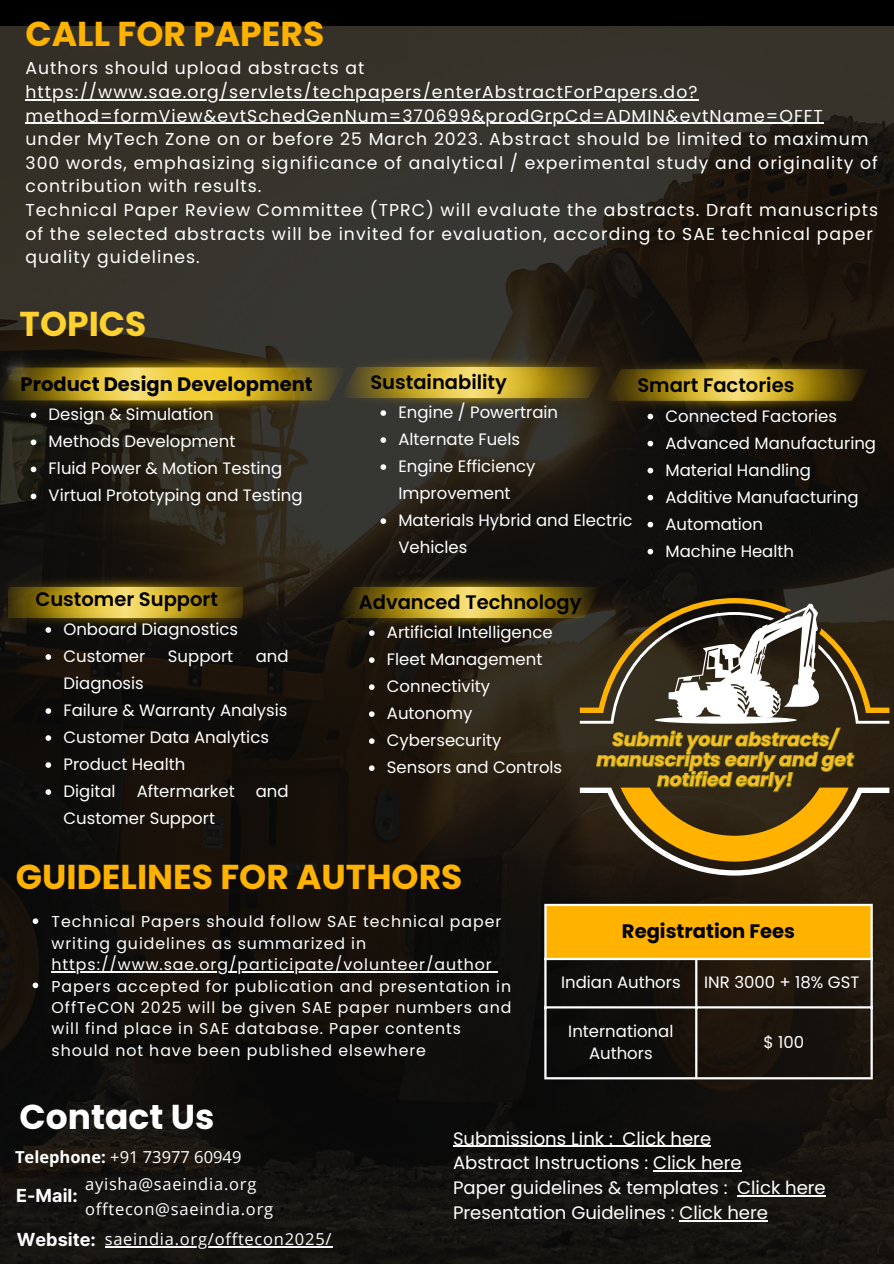
<style>
.page{position:relative;width:894px;height:1264px;background:#fff}
.page>*{position:absolute;margin:0;border:0;box-sizing:border-box;transform-origin:0 0}
.t1{font:700 34.5px "Poppins";color:#ffb200}
.t2{font:700 34.5px "Poppins";color:#fff}
.t3{font:700 34.5px "Poppins";color:#ffd230}
.t4{font:600 19.5px "Poppins";color:#000}
.t5{font:700 19.5px "Poppins";color:#000}
.t6{font:italic 700 18.75px/20.2px "Poppins";color:#f3be2c;text-align:center}
.t7{font:18px/24.8px "Poppins";color:#fff}
.t8{font:700 18px "Inter";color:#fff}
.t9{font:17.25px/23.7px "Poppins";letter-spacing:.06em;color:#fff}
.t10{font:16.5px/27px "Poppins";color:#fff}
.t11{font:16.5px "Open Sans";letter-spacing:.045em;color:#fff}
.t12{font:16.5px "Open Sans";color:#fff}
.t13{font:15.75px/21.3px "Poppins";letter-spacing:.06em;color:#fff}
.s1{font-weight:700}
</style>
<div class="page">
<div style="left:0;top:0;width:893px;height:1263px;background:#000"></div>
<img style="left:0;top:27px;width:893px;height:1236px">
<img style="left:9px;top:576px;width:234px;height:53px">
<svg style="left:45px;top:627px;width:6px;height:5px"></svg>
<svg style="left:45px;top:654px;width:6px;height:5px"></svg>
<svg style="left:45px;top:708px;width:6px;height:5px"></svg>
<svg style="left:45px;top:735px;width:6px;height:5px"></svg>
<svg style="left:45px;top:762px;width:6px;height:5px"></svg>
<svg style="left:45px;top:789px;width:6px;height:5px"></svg>
<svg style="left:579px;top:598px;width:310px;height:277px;background:#605230"></svg>
<svg style="left:33px;top:918px;width:5px;height:6px"></svg>
<hr style="left:52px;top:971px;width:440px;height:1px;background:#fff">
<svg style="left:33px;top:982px;width:5px;height:6px"></svg>
<img style="left:336px;top:576px;width:265px;height:53px">
<svg style="left:369px;top:630px;width:5px;height:6px"></svg>
<svg style="left:369px;top:657px;width:5px;height:6px"></svg>
<svg style="left:369px;top:684px;width:5px;height:6px"></svg>
<svg style="left:369px;top:711px;width:5px;height:6px"></svg>
<svg style="left:369px;top:738px;width:5px;height:6px"></svg>
<svg style="left:369px;top:765px;width:5px;height:6px"></svg>
<img style="left:277px;top:358px;width:70px;height:53px">
<img style="left:0;top:358px;width:277px;height:53px">
<svg style="left:31px;top:412px;width:5px;height:6px"></svg>
<svg style="left:31px;top:439px;width:5px;height:6px"></svg>
<svg style="left:31px;top:466px;width:5px;height:6px"></svg>
<svg style="left:31px;top:493px;width:5px;height:6px"></svg>
<img style="left:340px;top:356px;width:265px;height:53px">
<svg style="left:380px;top:410px;width:6px;height:6px"></svg>
<svg style="left:380px;top:437px;width:6px;height:6px"></svg>
<svg style="left:380px;top:464px;width:6px;height:6px"></svg>
<svg style="left:380px;top:518px;width:6px;height:6px"></svg>
<img style="left:603px;top:358px;width:266px;height:53px">
<svg style="left:647px;top:414px;width:6px;height:5px"></svg>
<svg style="left:647px;top:441px;width:6px;height:5px"></svg>
<svg style="left:647px;top:468px;width:6px;height:5px"></svg>
<svg style="left:647px;top:495px;width:6px;height:5px"></svg>
<svg style="left:647px;top:522px;width:6px;height:5px"></svg>
<svg style="left:647px;top:549px;width:6px;height:5px"></svg>
<div style="left:545px;top:904px;width:326px;height:55px;background:#ffb200"></div>
<hr style="left:544px;top:906px;width:2px;height:171px;background:#fff">
<hr style="left:695px;top:960px;width:2px;height:117px;background:#fff">
<hr style="left:870px;top:906px;width:2px;height:171px;background:#fff">
<hr style="left:544px;top:903px;width:328px;height:3px;background:#fff">
<hr style="left:544px;top:957px;width:328px;height:3px;background:#fff">
<hr style="left:544px;top:1006px;width:328px;height:2px;background:#fff">
<hr style="left:544px;top:1077px;width:328px;height:2px;background:#fff">
<hr style="left:25px;top:99px;width:673px;height:1px;background:#fff">
<hr style="left:25px;top:123px;width:798px;height:1px;background:#fff">
<hr style="left:453px;top:1145px;width:159px;height:1px;background:#fff">
<hr style="left:622px;top:1145px;width:89px;height:1px;background:#fff">
<hr style="left:653px;top:1170px;width:88px;height:1px;background:#fff">
<hr style="left:737px;top:1195px;width:88px;height:1px;background:#fff">
<hr style="left:679px;top:1220px;width:88px;height:1px;background:#fff">
<hr style="left:105px;top:1246px;width:227px;height:1px;background:#fff">
<p class="t1" style="left:25px;top:10px;width:300px">CALL FOR PAPERS</p>
<h3 class="t9" style="left:25px;top:56px;width:340px">Authors should upload abstracts at</h3>
<h1 class="t9" style="left:25px;top:80px;width:673px">https://www.sae.org/servlets/techpapers/enterAbstractForPapers.do?</h1>
<p class="t9" style="left:25px;top:104px;width:853px">method=formView&amp;evtSchedGenNum=370699&amp;prodGrpCd=ADMIN&amp;evtName=OFFT under MyTech Zone on or before 25 March 2023. Abstract should be limited to maximum 300 words, emphasizing significance of analytical / experimental study and originality of contribution with results.<br>Technical Paper Review Committee (TPRC) will evaluate the abstracts. Draft manuscripts of the selected abstracts will be invited for evaluation, according to SAE technical paper</p>
<p class="t9" style="left:25px;top:245px;width:176px">quality guidelines.</p>
<p class="t3" style="left:20px;top:300px;width:128px">TOPICS</p>
<h3 class="t5" style="left:21px;top:370px;width:293px">Product Design Development</h3>
<p class="t10" style="left:49px;top:401px;width:166px">Design &amp; Simulation</p>
<p class="t10" style="left:49px;top:428px;width:188px">Methods Development</p>
<p class="t10" style="left:49px;top:455px;width:235px">Fluid Power &amp; Motion Testing</p>
<p class="t10" style="left:49px;top:482px;width:255px">Virtual Prototyping and Testing</p>
<h1 class="t4" style="left:35px;top:585px;width:184px">Customer Support</h1>
<p class="t10" style="left:63px;top:615px;width:176px">Onboard Diagnostics</p>
<p class="t10" style="left:63px;top:642px;width:83px">Customer</p>
<p class="t10" style="left:168px;top:642px;width:67px">Support</p>
<p class="t10" style="left:256px;top:642px;width:34px">and</p>
<p class="t10" style="left:63px;top:669px;width:82px">Diagnosis</p>
<p class="t10" style="left:63px;top:696px;width:225px">Failure &amp; Warranty Analysis</p>
<h1 class="t10" style="left:63px;top:723px;width:207px">Customer Data Analytics</h1>
<p class="t10" style="left:63px;top:750px;width:123px">Product Health</p>
<h3 class="t10" style="left:63px;top:777px;width:54px">Digital</h3>
<h3 class="t10" style="left:137px;top:777px;width:99px">Aftermarket</h3>
<h3 class="t10" style="left:256px;top:777px;width:34px">and</h3>
<h3 class="t10" style="left:63px;top:804px;width:153px">Customer Support</h3>
<p class="t4" style="left:370px;top:368px;width:138px">Sustainability</p>
<p class="t10" style="left:398px;top:399px;width:161px">Engine / Powertrain</p>
<h3 class="t10" style="left:398px;top:426px;width:123px">Alternate Fuels</h3>
<p class="t10" style="left:398px;top:453px;width:138px">Engine Efficiency<br>Improvement</p>
<p class="t10" style="left:398px;top:507px;width:235px">Materials Hybrid and Electric<br>Vehicles</p>
<p class="t4" style="left:637px;top:372px;width:158px">Smart Factories</p>
<p class="t10" style="left:665px;top:402px;width:173px">Connected Factories</p>
<p class="t10" style="left:665px;top:429px;width:212px">Advanced Manufacturing</p>
<p class="t10" style="left:665px;top:456px;width:147px">Material Handling</p>
<p class="t10" style="left:665px;top:483px;width:194px">Additive Manufacturing</p>
<h3 class="t10" style="left:665px;top:510px;width:99px">Automation</h3>
<p class="t10" style="left:665px;top:537px;width:130px">Machine Health</p>
<p class="t4" style="left:359px;top:588px;width:224px">Advanced Technology</p>
<h3 class="t10" style="left:387px;top:619px;width:167px">Artificial Intelligence</h3>
<p class="t10" style="left:387px;top:646px;width:157px">Fleet Management</p>
<p class="t10" style="left:387px;top:673px;width:105px">Connectivity</p>
<p class="t10" style="left:387px;top:700px;width:87px">Autonomy</p>
<p class="t10" style="left:387px;top:727px;width:116px">Cybersecurity</p>
<p class="t10" style="left:387px;top:754px;width:177px">Sensors and Controls</p>
<p class="t6" style="left:596px;top:729px;width:259px">Submit your abstracts/ manuscripts early and get notified early!</p>
<p class="t1" style="left:16px;top:852px;width:448px">GUIDELINES FOR AUTHORS</p>
<p class="t13" style="left:52px;top:911px;width:451px">Technical Papers should follow SAE technical paper writing guidelines as summarized in</p>
<p class="t13" style="left:52px;top:954px;width:461px">https://www.sae.org/participate/volunteer/author<br>Papers accepted for publication and presentation in<br>OffTeCON 2025 will be given SAE paper numbers and</p>
<p class="t13" style="left:52px;top:1018px;width:411px">will find place in SAE database. Paper contents should not have been published elsewhere</p>
<p class="t5" style="left:621px;top:917px;width:174px">Registration Fees</p>
<p class="t10" style="left:561px;top:968px;width:121px">Indian Authors</p>
<p class="t10" style="left:704px;top:968px;width:156px">INR 3000 + 18% GST</p>
<p class="t10" style="left:568px;top:1019px;width:107px;line-height:22.5px;text-align:center">International<br>Authors</p>
<p class="t10" style="left:763px;top:1028px;width:42px">$ 100</p>
<p class="t2" style="left:20px;top:1093px;width:196px">Contact Us</p>
<p class="t12" style="left:15px;top:1145px;width:228px"><span class="s1">Telephone:</span> +91 73977 60949</p>
<p class="t11" style="left:85px;top:1172px;width:173px">ayisha@saeindia.org</p>
<p class="t11" style="left:85px;top:1197px;width:189px">offtecon@saeindia.org</p>
<h2 class="t8" style="left:16px;top:1184px;width:63px">E-Mail:</h2>
<p class="t8" style="left:17px;top:1228px;width:80px">Website:</p>
<h4 class="t11" style="left:105px;top:1227px;width:228px">saeindia.org/offtecon2025/</h4>
<p class="t7" style="left:453px;top:1125px;width:374px">Submissions Link : Click here<br>Abstract Instructions : Click here<br>Paper guidelines &amp; templates : Click here Presentation Guidelines : Click here</p>
</div>
